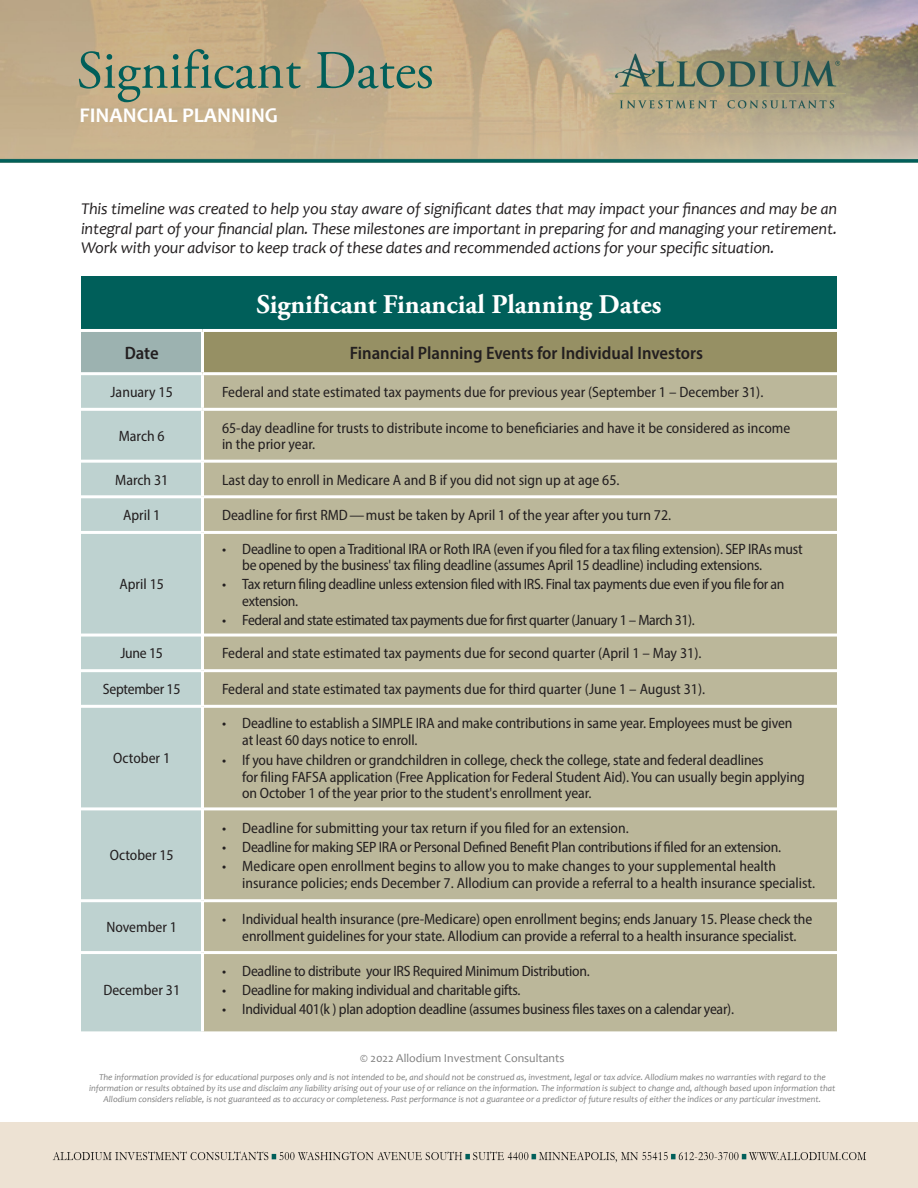
<style>
.page{position:relative;width:918px;height:1188px;background:#fff}
.page>*{position:absolute;margin:0;border:0;box-sizing:border-box;transform-origin:0 0}
.t1{font:54px "Adobe Garamond Pro";color:#005f5a}
.t2{font:700 27px "Adobe Garamond Pro";color:#fff}
.t3{font:700 21px "Candara";color:#fff}
.t4{font:600 semi-condensed 18px "Myriad Pro";color:#231f20}
.t5{font:italic 16.5px/19.5px "Candara";letter-spacing:-.01em;color:#231f20;text-align:justify}
.t6{font:semi-condensed 15px/16.5px "Myriad Pro";letter-spacing:-.01em;color:#231f20}
.t7{font:semi-condensed 15px "Myriad Pro";letter-spacing:-.03em;color:#231f20}
.t8{font:12px "Candara";color:#7f7f7f}
.t9{font:italic 9px/10.8px "Candara";color:#7f7f7f;text-align:center}
</style>
<div class="page">
<div style="left:81px;top:276px;width:756px;height:54px;background:#005f5a"></div>
<div style="left:81px;top:330px;width:121px;height:44px;background:#9cb2b0"></div>
<div style="left:202px;top:330px;width:635px;height:44px;background:#969064"></div>
<div style="left:81px;top:375px;width:120px;height:656px;background:#bed2d0"></div>
<div style="left:204px;top:375px;width:633px;height:656px;background:#bbb79a"></div>
<hr style="left:81px;top:460px;width:120px;height:3px;background:#fff">
<hr style="left:204px;top:460px;width:633px;height:3px;background:#fff">
<hr style="left:81px;top:495px;width:120px;height:3px;background:#fff">
<hr style="left:204px;top:495px;width:633px;height:3px;background:#fff">
<hr style="left:81px;top:531px;width:120px;height:3px;background:#fff">
<hr style="left:204px;top:531px;width:633px;height:3px;background:#fff">
<hr style="left:81px;top:634px;width:120px;height:3px;background:#fff">
<hr style="left:204px;top:634px;width:633px;height:3px;background:#fff">
<hr style="left:81px;top:669px;width:120px;height:3px;background:#fff">
<hr style="left:204px;top:669px;width:633px;height:3px;background:#fff">
<hr style="left:81px;top:705px;width:120px;height:3px;background:#fff">
<hr style="left:204px;top:705px;width:633px;height:3px;background:#fff">
<hr style="left:81px;top:807px;width:120px;height:3px;background:#fff">
<hr style="left:204px;top:807px;width:633px;height:3px;background:#fff">
<hr style="left:81px;top:899px;width:120px;height:3px;background:#fff">
<hr style="left:204px;top:899px;width:633px;height:3px;background:#fff">
<hr style="left:81px;top:951px;width:120px;height:3px;background:#fff">
<hr style="left:204px;top:951px;width:633px;height:3px;background:#fff">
<hr style="left:81px;top:329px;width:121px;height:3px;background:#fff">
<hr style="left:202px;top:329px;width:635px;height:3px;background:#fff">
<hr style="left:81px;top:372px;width:121px;height:3px;background:#fff">
<hr style="left:202px;top:372px;width:635px;height:3px;background:#fff">
<hr style="left:81px;top:408px;width:121px;height:3px;background:#fff">
<hr style="left:202px;top:408px;width:635px;height:3px;background:#fff">
<hr style="left:201px;top:332px;width:3px;height:40px;background:#fff">
<img style="left:0;top:0;width:918px;height:163px">
<img style="left:603px;top:49px;width:249px;height:64px">
<img style="left:0;top:1122px;width:918px;height:66px">
<p class="t1" style="left:77px;top:38px;width:358px">Significant Dates</p>
<p class="t3" style="left:79px;top:102px;width:200px">FINANCIAL PLANNING</p>
<p class="t5" style="left:81px;top:199px;width:758px">This timeline was created to help you stay aware of significant dates that may impact your finances and may be an integral part of your financial plan. These milestones are important in preparing for and managing your retirement.<br>Work with your advisor to keep track of these dates and recommended actions for your specific situation.</p>
<p class="t2" style="left:256px;top:289px;width:407px">Significant Financial Planning Dates</p>
<p class="t4" style="left:125px;top:341px;width:36px">Date</p>
<p class="t4" style="left:350px;top:341px;width:355px">Financial Planning Events for Individual Investors</p>
<p class="t6" style="left:111px;top:384px;width:64px">January 15</p>
<p class="t6" style="left:222px;top:384px;width:543px">Federal and state estimated tax payments due for previous year (September 1 – December 31).</p>
<p class="t6" style="left:119px;top:427px;width:48px">March 6</p>
<p class="t6" style="left:222px;top:419px;width:570px">65-day deadline for trusts to distribute income to beneficiaries and have it be considered as income in the prior year.</p>
<p class="t6" style="left:115px;top:471px;width:55px">March 31</p>
<p class="t6" style="left:222px;top:471px;width:399px">Last day to enroll in Medicare A and B if you did not sign up at age 65.</p>
<p class="t6" style="left:123px;top:507px;width:39px">April 1</p>
<p class="t6" style="left:222px;top:507px;width:451px">Deadline for first RMD—must be taken by April 1 of the year after you turn 72.</p>
<p class="t6" style="left:120px;top:576px;width:46px">April 15</p>
<p class="t6" style="left:242px;top:540px;width:562px;text-indent:-20px">• Deadline to open a Traditional IRA or Roth IRA (even if you filed for a tax filing extension). SEP IRAs must be opened by the business' tax filing deadline (assumes April 15 deadline) including extensions.</p>
<p class="t6" style="left:242px;top:576px;width:544px;text-indent:-20px">• Tax return filing deadline unless extension filed with IRS. Final tax payments due even if you file for an extension.</p>
<p class="t7" style="left:222px;top:611px;width:474px">• Federal and state estimated tax payments due for first quarter (January 1 – March 31).</p>
<p class="t6" style="left:120px;top:645px;width:44px">June 15</p>
<p class="t6" style="left:222px;top:645px;width:481px">Federal and state estimated tax payments due for second quarter (April 1 – May 31).</p>
<p class="t6" style="left:103px;top:681px;width:79px">September 15</p>
<p class="t6" style="left:222px;top:681px;width:485px">Federal and state estimated tax payments due for third quarter (June 1 – August 31).</p>
<p class="t6" style="left:113px;top:750px;width:58px">October 1</p>
<p class="t6" style="left:110px;top:847px;width:65px">October 15</p>
<p class="t6" style="left:242px;top:715px;width:552px;text-indent:-20px">• Deadline to establish a SIMPLE IRA and make contributions in same year. Employees must be given at least 60 days notice to enroll.</p>
<p class="t6" style="left:242px;top:752px;width:564px;text-indent:-20px">• If you have children or grandchildren in college, check the college, state and federal deadlines<br>for filing FAFSA application (Free Application for Federal Student Aid). You can usually begin applying on October 1 of the year prior to the student's enrollment year.</p>
<p class="t6" style="left:222px;top:820px;width:408px">• Deadline for submitting your tax return if you filed for an extension.</p>
<p class="t6" style="left:222px;top:839px;width:561px">• Deadline for making SEP IRA or Personal Defined Benefit Plan contributions if filed for an extension.</p>
<p class="t6" style="left:242px;top:858px;width:574px;text-indent:-20px">• Medicare open enrollment begins to allow you to make changes to your supplemental health insurance policies; ends December 7. Allodium can provide a referral to a health insurance specialist.</p>
<p class="t6" style="left:106px;top:919px;width:72px">November 1</p>
<p class="t6" style="left:222px;top:911px;width:592px;text-align:center">• Individual health insurance (pre-Medicare) open enrollment begins; ends January 15. Please check the enrollment guidelines for your state. Allodium can provide a referral to a health insurance specialist.</p>
<p class="t6" style="left:103px;top:981px;width:78px">December 31</p>
<p class="t6" style="left:222px;top:962px;width:369px">• Deadline to distribute your IRS Required Minimum Distribution.</p>
<p class="t6" style="left:222px;top:981px;width:300px">• Deadline for making individual and charitable gifts.</p>
<p class="t6" style="left:222px;top:1000px;width:514px">• Individual 401(k ) plan adoption deadline (assumes business files taxes on a calendar year).</p>
<p class="t8" style="left:360px;top:1050px;width:206px">© 2022 Allodium Investment Consultants</p>
<p class="t9" style="left:89px;top:1072px;width:748px">The information provided is for educational purposes only and is not intended to be, and should not be construed as, investment, legal or tax advice. Allodium makes no warranties with regard to the information or results obtained by its use and disclaim any liability arising out of your use of or reliance on the information. The information is subject to change and, although based upon information that<br>Allodium considers reliable, is not guaranteed as to accuracy or completeness. Past performance is not a guarantee or a predictor of future results of either the indices or any particular investment.</p>
</div>
